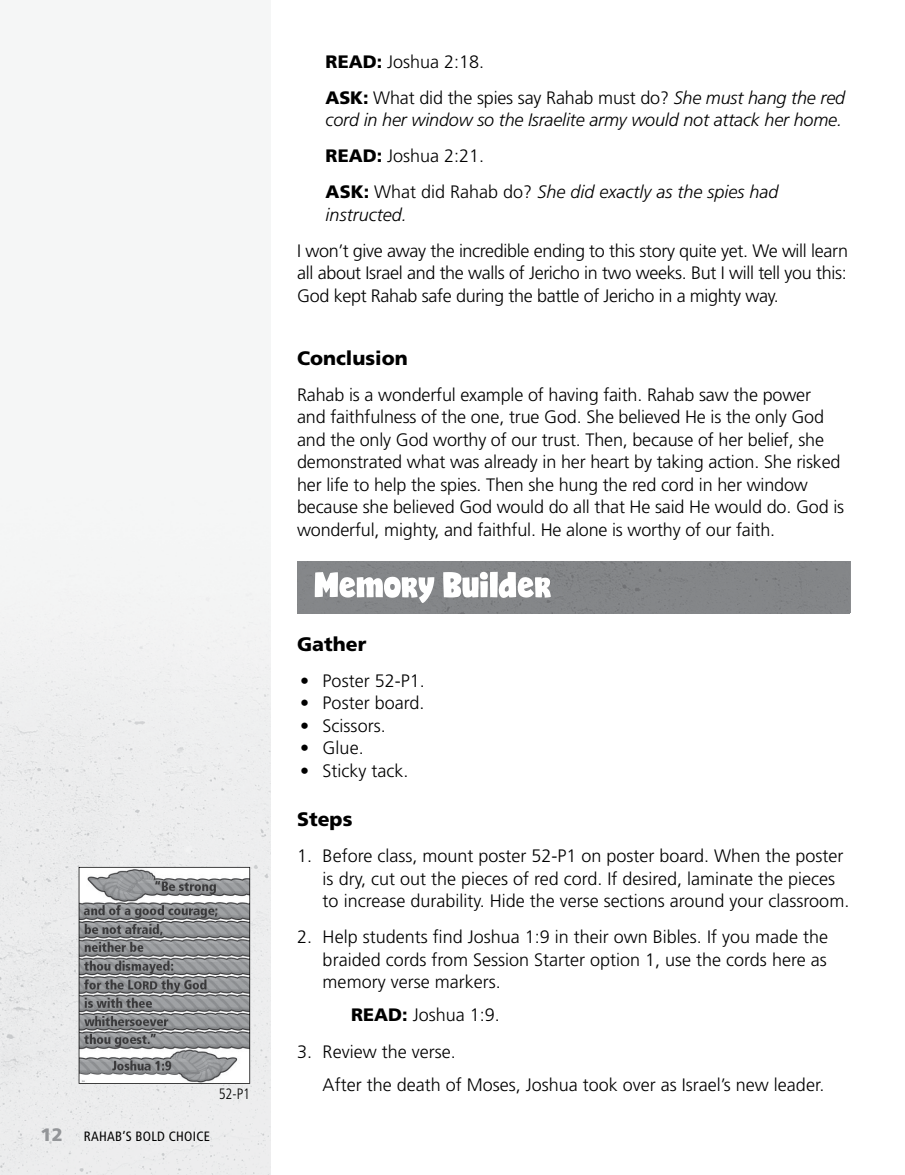
<style>
.page{position:relative;width:905px;height:1175px;background:#fff}
.page>*{position:absolute;margin:0;border:0;box-sizing:border-box;transform-origin:0 0}
.t1{font:900 19.5px "Frutiger LT Std";color:#000}
.t2{font:300 18px/22.5px "Frutiger LT Std";letter-spacing:-.01em;color:#000}
.t3{font:italic 300 18px/36px "Frutiger LT Std";letter-spacing:-.01em;color:#000}
.t4{font:900 18px "Frutiger LT Std";color:#939598}
.t5{font:300 condensed 15px "Frutiger LT Std";color:#000;scale:.95 1}
.t6{font:condensed 13.5px "Frutiger LT Std";letter-spacing:.02em;color:#000}
.s1{font-weight:900}
.s2{font-style:italic}
.s3{font-weight:900;font-style:normal}
.s4{font-style:normal}
</style>
<div class="page">
<div style="left:0;top:497px;width:270px;height:677px;background:#edeeee"></div>
<div style="left:297px;top:561px;width:552px;height:52px;background:#848688"></div>
<hr style="left:849px;top:561px;width:2px;height:52px;background:#8a8c8f">
<svg style="left:315px;top:572px;width:236px;height:31px"></svg>
<svg style="left:79px;top:867px;width:171px;height:216px;background:#969799"></svg>
<p class="t5" style="left:219px;top:1085px;width:34px">52-P1</p>
<p class="t4" style="left:40px;top:1124px;width:24px">12</p>
<p class="t6" style="left:84px;top:1128px;width:128px">RAHAB’S BOLD CHOICE</p>
<p class="t2" style="left:326px;top:44px;width:521px;line-height:36px"><span class="s1">READ:</span> Joshua 2:18.<br><span class="s1">ASK:</span> What did the spies say Rahab must do? <span class="s2">She must hang the red</span></p>
<p class="t3" style="left:326px;top:102px;width:518px">cord in her window so the Israelite army would not attack her home.<br><span class="s3">READ:</span> <span class="s4">Joshua 2:21.<br></span><span class="s3">ASK:</span> <span class="s4">What did Rahab do?</span> She did exactly as the spies had</p>
<p class="t3" style="left:326px;top:196px;width:82px">instructed.</p>
<p class="t2" style="left:297px;top:239px;width:552px;text-align:justify">I won’t give away the incredible ending to this story quite yet. We will learn all about Israel and the walls of Jericho in two weeks. But I will tell you this:<br>God kept Rahab safe during the battle of Jericho in a mighty way.</p>
<p class="t1" style="left:297px;top:346px;width:112px">Conclusion</p>
<p class="t2" style="left:297px;top:383px;width:548px">Rahab is a wonderful example of having faith. Rahab saw the power and faithfulness of the one, true God. She believed He is the only God and the only God worthy of our trust. Then, because of her belief, she demonstrated what was already in her heart by taking action. She risked her life to help the spies. Then she hung the red cord in her window because she believed God would do all that He said He would do. God is wonderful, mighty, and faithful. He alone is worthy of our faith.</p>
<p class="t1" style="left:297px;top:632px;width:71px">Gather</p>
<p class="t2" style="left:300px;top:669px;width:126px">• Poster 52-P1.</p>
<p class="t2" style="left:300px;top:692px;width:126px">• Poster board.</p>
<p class="t2" style="left:300px;top:714px;width:87px">• Scissors.</p>
<p class="t2" style="left:300px;top:737px;width:65px">• Glue.</p>
<p class="t2" style="left:300px;top:759px;width:110px">• Sticky tack.</p>
<p class="t1" style="left:297px;top:807px;width:57px">Steps</p>
<p class="t2" style="left:323px;top:845px;width:528px;text-indent:-26px">1. Before class, mount poster 52-P1 on poster board. When the poster is dry, cut out the pieces of red cord. If desired, laminate the pieces to increase durability. Hide the verse sections around your classroom.</p>
<p class="t2" style="left:323px;top:926px;width:507px;text-align:justify;text-indent:-26px">2. Help students find Joshua 1:9 in their own Bibles. If you made the braided cords from Session Starter option 1, use the cords here as memory verse markers.</p>
<p class="t2" style="left:351px;top:1004px;width:150px"><span class="s1">READ:</span> Joshua 1:9.</p>
<p class="t2" style="left:323px;top:1034px;width:503px;line-height:33.3px;text-indent:-26px">3. Review the verse.<br>After the death of Moses, Joshua took over as Israel’s new leader.</p>
</div>
